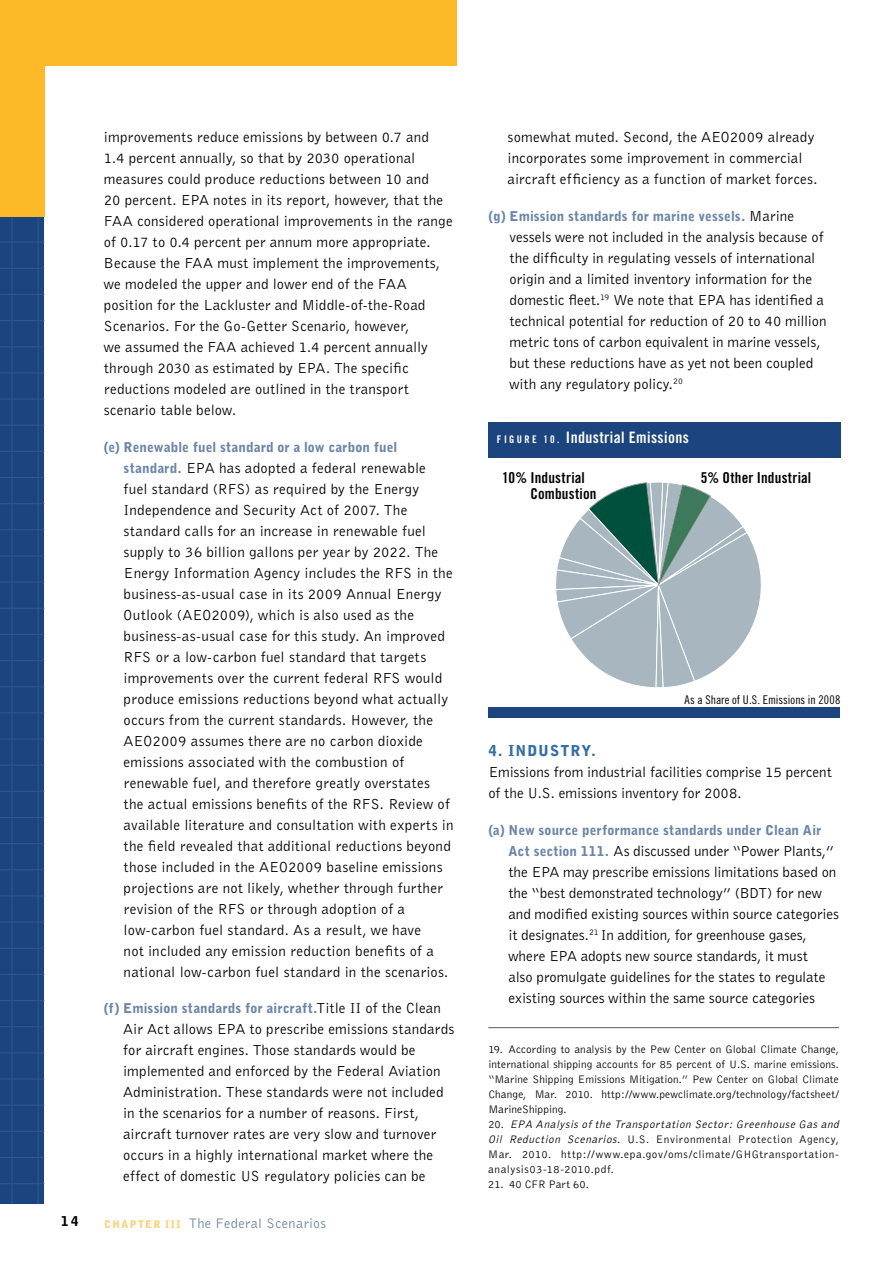
<style>
.page{position:relative;width:893px;height:1263px;background:#fff}
.page>*{position:absolute;margin:0;border:0;box-sizing:border-box;transform-origin:0 0}
.t1{font:15.75px "Trade Gothic Bold Cond Twenty";letter-spacing:.025em;color:#fff}
.t2{font:15px/21px "Bell Gothic BT";letter-spacing:.01em;color:#000}
.t3{font:15px "Trade Gothic Bold Cond Twenty";letter-spacing:.01em;color:#000}
.t4{font:900 15px "Bell Gothic BT";color:#336fa4}
.t5{font:14.25px "Bell Gothic BT";letter-spacing:.02em;color:#6b85ab}
.t6{font:900 13.5px "Bell Gothic BT";letter-spacing:.01em;color:#6b85ab}
.t7{font:900 13.5px "Bell Gothic";color:#000}
.t8{font:12px "Trade Gothic Cond Eighteen";letter-spacing:.005em;color:#000}
.t9{font:300 11.25px/15px "Bell Gothic";letter-spacing:.015em;color:#000}
.t10{font:900 10.5px "Bell Gothic BT";color:#fdcf73}
.t11{font:10.5px "Trade Gothic Bold Cond Twenty";color:#fff}
.t12{font:9.3px "Myriad Pro";color:#000}
.s1{font-weight:900;font-size:13.5px;color:#6b85ab}
.s2{font-weight:400;font-size:15px;color:#000}
.s3{font-weight:900;font-size:10.5px;color:#fdcf73}
.s4{font-size:10.5px}
.s5{font-style:italic}
</style>
<div class="page">
<svg style="left:0;top:217px;width:44px;height:987px;background:#1d457f"></svg>
<div style="left:0;top:0;width:44px;height:217px;background:#fdb927"></div>
<div style="left:35px;top:0;width:422px;height:65px;background:#fdb927"></div>
<div style="left:488px;top:707px;width:352px;height:11px;background:#1c447e"></div>
<div style="left:488px;top:422px;width:353px;height:35px;background:#1c447e"></div>
<hr style="left:488px;top:1027px;width:351px;height:1px;background:#58595b">
<svg style="left:556px;top:482px;width:205px;height:206px"></svg>
<p class="t2" style="left:104px;top:126px;width:350px">improvements reduce emissions by between 0.7 and 1.4 percent annually, so that by 2030 operational measures could produce reductions between 10 and<br>20 percent. EPA notes in its report, however, that the FAA considered operational improvements in the range of 0.17 to 0.4 percent per annum more appropriate.<br>Because the FAA must implement the improvements, we modeled the upper and lower end of the FAA position for the Lackluster and Middle-of-the-Road Scenarios. For the Go-Getter Scenario, however,<br>we assumed the FAA achieved 1.4 percent annually through 2030 as estimated by EPA. The specific reductions modeled are outlined in the transport scenario table below.</p>
<p class="t6" style="left:104px;top:438px;width:295px">(e) Renewable fuel standard or a low carbon fuel</p>
<p class="t2" style="left:124px;top:457px;width:331px"><span class="s1">standard.</span> EPA has adopted a federal renewable fuel standard (RFS) as required by the Energy Independence and Security Act of 2007. The standard calls for an increase in renewable fuel supply to 36 billion gallons per year by 2022. The Energy Information Agency includes the RFS in the business-as-usual case in its 2009 Annual Energy Outlook (AEO2009), which is also used as the business-as-usual case for this study. An improved RFS or a low-carbon fuel standard that targets improvements over the current federal RFS would produce emissions reductions beyond what actually occurs from the current standards. However, the AEO2009 assumes there are no carbon dioxide emissions associated with the combustion of renewable fuel, and therefore greatly overstates the actual emissions benefits of the RFS. Review of available literature and consultation with experts in the field revealed that additional reductions beyond those included in the AEO2009 baseline emissions projections are not likely, whether through further revision of the RFS or through adoption of a low-carbon fuel standard. As a result, we have<br>not included any emission reduction benefits of a national low-carbon fuel standard in the scenarios.</p>
<p class="t6" style="left:104px;top:1000px;width:339px">(f) Emission standards for aircraft.<span class="s2">Title II of the Clean</span></p>
<p class="t2" style="left:123px;top:1018px;width:333px">Air Act allows EPA to prescribe emissions standards for aircraft engines. Those standards would be implemented and enforced by the Federal Aviation Administration. These standards were not included in the scenarios for a number of reasons. First, aircraft turnover rates are very slow and turnover occurs in a highly international market where the effect of domestic US regulatory policies can be</p>
<p class="t7" style="left:61px;top:1213px;width:19px">14</p>
<p class="t10" style="left:104px;top:1218px;width:17px">Chapter</p>
<p class="t5" style="left:165px;top:1215px;width:162px"><span class="s3">III</span> The Federal Scenarios</p>
<p class="t2" style="left:508px;top:126px;width:311px">somewhat muted. Second, the AEO2009 already incorporates some improvement in commercial aircraft efficiency as a function of market forces.</p>
<p class="t6" style="left:488px;top:207px;width:307px">(g) Emission standards for marine vessels. <span class="s2">Marine</span></p>
<p class="t2" style="left:509px;top:226px;width:319px">vessels were not included in the analysis because of the difficulty in regulating vessels of international origin and a limited inventory information for the domestic fleet.<sup>19</sup> We note that EPA has identified a technical potential for reduction of 20 to 40 million metric tons of carbon equivalent in marine vessels, but these reductions have as yet not been coupled with any regulatory policy.<sup>20</sup></p>
<p class="t12" style="left:537px;top:152px;width:132px">Figure 9 Transportation Emisssion</p>
<p class="t11" style="left:497px;top:433px;width:35px">fi gure</p>
<p class="t1" style="left:543px;top:428px;width:147px"><span class="s4">1 0 .</span> Industrial Emissions</p>
<p class="t3" style="left:502px;top:469px;width:84px">10% Industrial</p>
<p class="t3" style="left:701px;top:469px;width:112px">5% Other Industrial</p>
<p class="t3" style="left:531px;top:484px;width:68px">Combustion</p>
<p class="t8" style="left:684px;top:692px;width:157px">As a Share of U.S. Emissions in 2008</p>
<p class="t4" style="left:488px;top:741px;width:39px">4. Industr</p>
<p class="t4" style="left:582px;top:741px;width:16px">y.</p>
<p class="t2" style="left:488px;top:761px;width:345px">Emissions from industrial facilities comprise 15 percent of the U.S. emissions inventory for 2008.</p>
<p class="t6" style="left:488px;top:821px;width:335px">(a) New source performance standards under Clean Air</p>
<p class="t2" style="left:508px;top:840px;width:332px"><span class="s1">Act section 111.</span> As discussed under “Power Plants,” the EPA may prescribe emissions limitations based on the “best demonstrated technology” (BDT) for new and modified existing sources within source categories it designates.<sup>21</sup> In addition, for greenhouse gases, where EPA adopts new source standards, it must<br>also promulgate guidelines for the states to regulate existing sources within the same source categories</p>
<p class="t9" style="left:488px;top:1042px;width:355px">19. According to analysis by the Pew Center on Global Climate Change, international shipping accounts for 85 percent of U.S. marine emissions. “Marine Shipping Emissions Mitigation.” Pew Center on Global Climate Change, Mar. 2010. http://www.pewclimate.org/technology/factsheet/ MarineShipping.<br>2 0 . <span class="s5">EPA Analysis of the Transportation Sector: Greenhouse Gas and Oil Reduction Scenarios.</span> U.S. Environmental Protection Agency, Mar. 2010. http://www.epa.gov/oms/climate/GHGtransportation&shy;analysis03-18-2010.pdf.</p>
<p class="t9" style="left:488px;top:1177px;width:102px">21. 40 CFR Part 60.</p>
</div>
